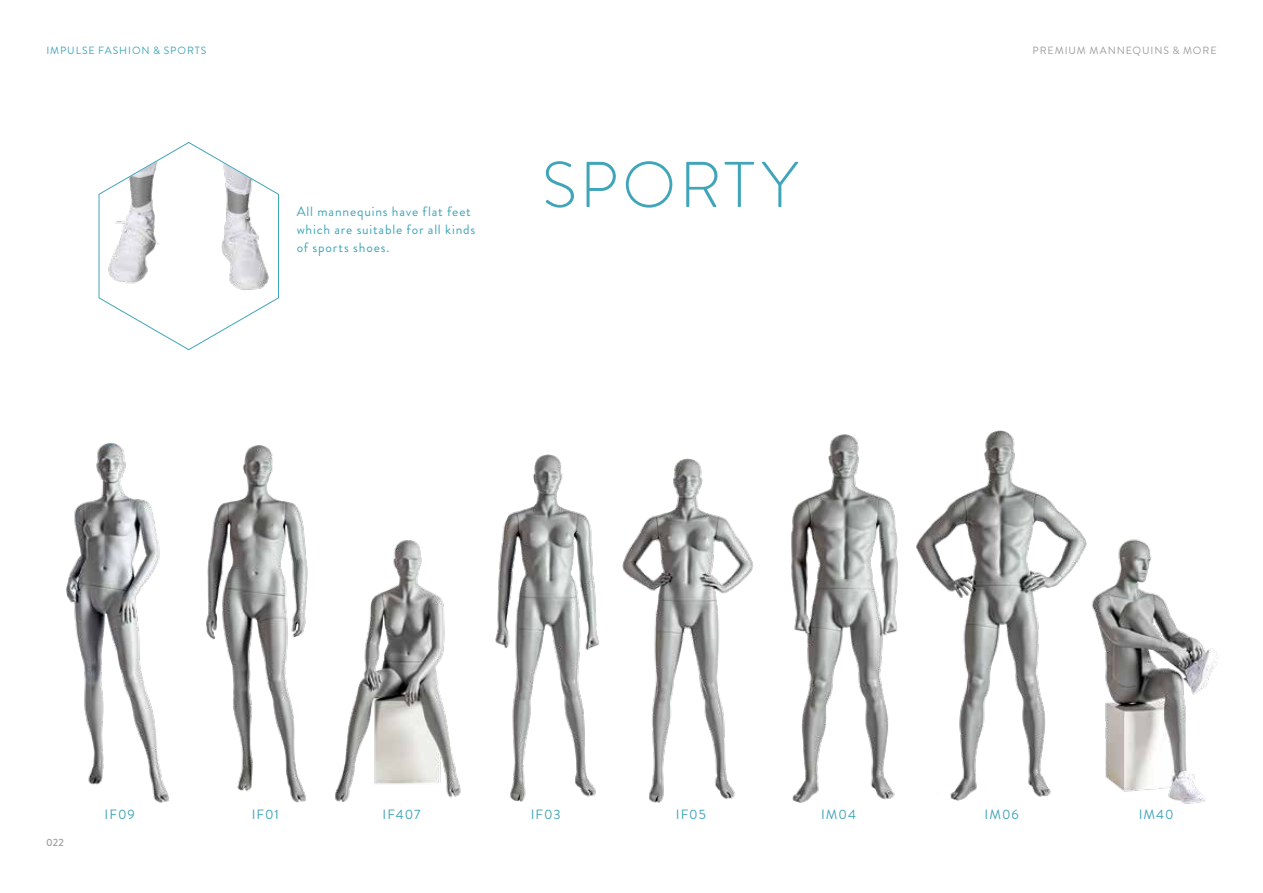
<style>
.page{position:relative;width:1263px;height:893px;background:#fff}
.page>*{position:absolute;margin:0;border:0;box-sizing:border-box;transform-origin:0 0}
.t1{font:300 64.5px "Brandon Grotesque";letter-spacing:.055em;color:#40a5b9}
.t2{font:13.5px/18px "Brandon Grotesque";letter-spacing:.06em;color:#40a5b9}
.t3{font:10.5px "Brandon Grotesque";letter-spacing:.085em;color:#9d9d9c}
.t4{font:10.5px "Brandon Grotesque";letter-spacing:.085em;color:#40a5b9}
.t5{font:500 10.5px "Brandon Grotesque";color:#9d9d9c}
</style>
<div class="page">
<svg style="left:98px;top:142px;width:181px;height:209px"></svg>
<img style="left:495px;top:454px;width:104px;height:348px">
<img style="left:622px;top:458px;width:132px;height:345px">
<img style="left:335px;top:540px;width:126px;height:262px">
<img style="left:791px;top:434px;width:107px;height:368px">
<img style="left:916px;top:431px;width:170px;height:370px">
<img style="left:1086px;top:539px;width:133px;height:265px">
<img style="left:67px;top:443px;width:102px;height:360px">
<img style="left:206px;top:445px;width:102px;height:358px">
<p class="t4" style="left:46px;top:43px;width:162px">IMPULSE FASHION &amp; SPORTS</p>
<p class="t3" style="left:1032px;top:43px;width:185px">PREMIUM MANNEQUINS &amp; MORE</p>
<p class="t2" style="left:297px;top:203px;width:176px">All mannequins have flat feet</p>
<p class="t2" style="left:297px;top:221px;width:180px">which are suitable for all kinds of sports shoes.</p>
<h1 class="t1" style="left:542px;top:141px;width:258px">SPORTY</h1>
<p class="t5" style="left:46px;top:835px;width:19px">022</p>
<p class="t2" style="left:105px;top:805px;width:32px">IF09</p>
<p class="t2" style="left:252px;top:805px;width:29px">IF01</p>
<p class="t2" style="left:383px;top:805px;width:40px">IF407</p>
<p class="t2" style="left:531px;top:805px;width:32px">IF03</p>
<p class="t2" style="left:676px;top:805px;width:32px">IF05</p>
<p class="t2" style="left:821px;top:805px;width:36px">IM04</p>
<p class="t2" style="left:984px;top:805px;width:36px">IM06</p>
<p class="t2" style="left:1139px;top:805px;width:36px">IM40</p>
</div>
